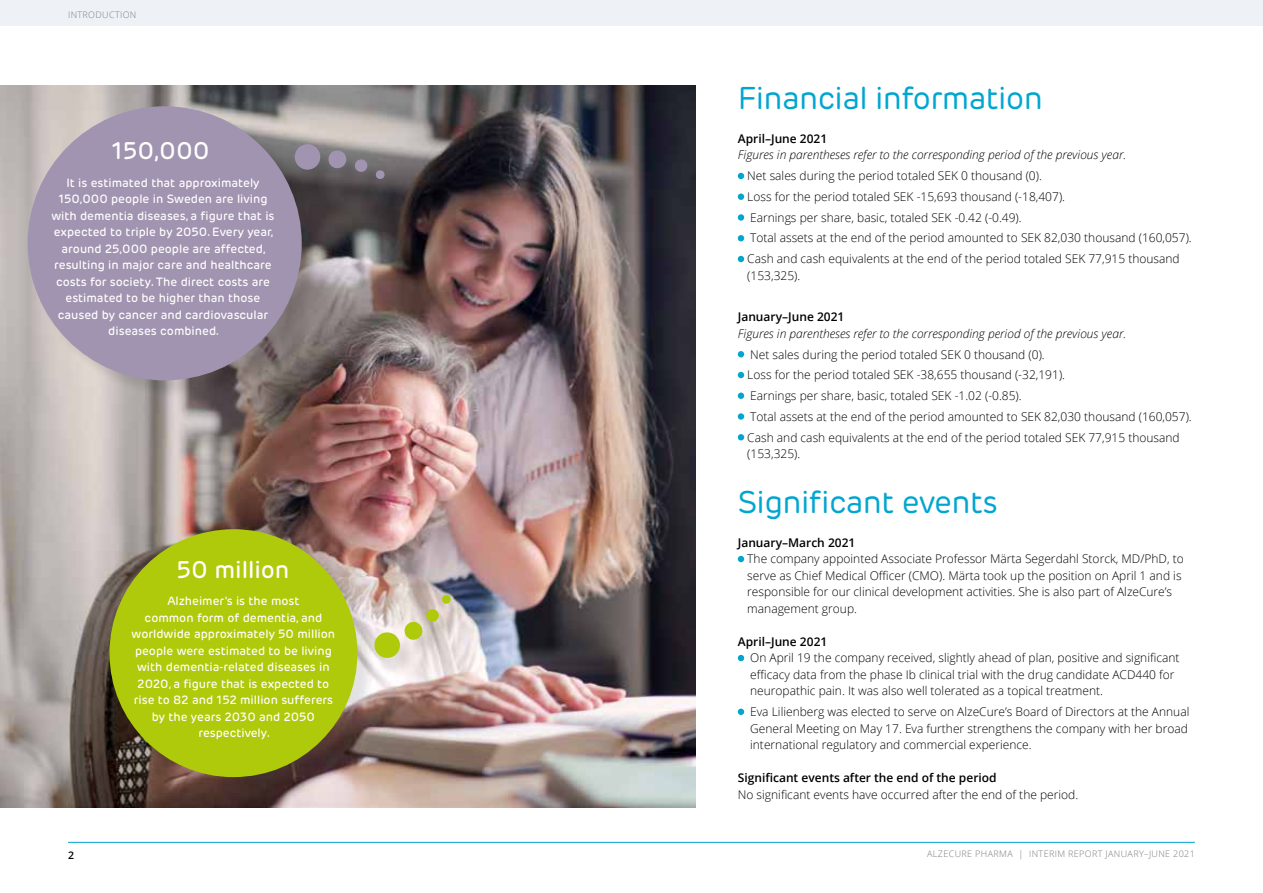
<style>
.page{position:relative;width:1263px;height:893px;background:#fff}
.page>*{position:absolute;margin:0;border:0;box-sizing:border-box;transform-origin:0 0}
.t1{font:31.5px "Rubrik New";letter-spacing:-.02em;color:#00a6d0}
.t2{font:500 24px "Rubrik New";letter-spacing:-.005em;color:#fff}
.t3{font:300 12px/20.7px "Open Sans";color:#000}
.t4{font:500 12px/16.5px "Rubrik New";color:#fff;text-align:center}
.t5{font:italic 300 12px "Open Sans";color:#000}
.t6{font:600 12px "Open Sans";color:#000}
.t7{font:600 10.5px "Open Sans";color:#000}
.t8{font:300 9px "Open Sans";letter-spacing:.04em;color:#7c7b7b}
</style>
<div class="page">
<hr style="left:68px;top:842px;width:1127px;height:1px;background:#00a6d0">
<div style="left:0;top:0;width:1263px;height:26px;background:#eef2f7"></div>
<svg style="left:738px;top:173px;width:6px;height:6px"></svg>
<svg style="left:738px;top:194px;width:6px;height:6px"></svg>
<div style="left:738px;top:214px;width:6px;height:7px;background:#00a6d0;border-radius:50%"></div>
<svg style="left:738px;top:235px;width:6px;height:6px"></svg>
<svg style="left:738px;top:256px;width:6px;height:6px"></svg>
<svg style="left:738px;top:351px;width:6px;height:6px"></svg>
<svg style="left:738px;top:372px;width:6px;height:6px"></svg>
<svg style="left:738px;top:393px;width:6px;height:6px"></svg>
<div style="left:738px;top:413px;width:6px;height:7px;background:#00a6d0;border-radius:50%"></div>
<svg style="left:738px;top:434px;width:6px;height:6px"></svg>
<svg style="left:738px;top:556px;width:6px;height:6px"></svg>
<svg style="left:738px;top:655px;width:6px;height:6px"></svg>
<svg style="left:738px;top:709px;width:6px;height:6px"></svg>
<img style="left:0;top:85px;width:695px;height:723px">
<div style="left:377px;top:598px;width:92px;height:78px;background:#000;opacity:.11"></div>
<svg style="left:376px;top:594px;width:75px;height:65px;background:#d3cfa7"></svg>
<div style="left:297px;top:147px;width:106px;height:50px;background:#000;opacity:.11"></div>
<svg style="left:320px;top:143px;width:27px;height:28px"></svg>
<svg style="left:354px;top:159px;width:14px;height:14px"></svg>
<svg style="left:375px;top:170px;width:10px;height:10px"></svg>
<div style="left:30px;top:109px;width:290px;height:290px;background:#000;opacity:.11"></div>
<div style="left:28px;top:106px;width:274px;height:274px;background:#a194b0;border-radius:50%"></div>
<div style="left:112px;top:531px;width:264px;height:264px;background:#000;opacity:.11"></div>
<div style="left:109px;top:529px;width:248px;height:248px;background:#afca0b;border-radius:50%"></div>
<p class="t8" style="left:68px;top:8px;width:70px">INTRODUCTION</p>
<h2 class="t2" style="left:111px;top:136px;width:100px">150,000</h2>
<p class="t4" style="left:51px;top:174px;width:225px">It is estimated that approximately 150,000 people in Sweden are living with dementia diseases, a figure that is expected to triple by 2050. Every year, around 25,000 people are affected, resulting in major care and healthcare costs for society. The direct costs are estimated to be higher than those caused by cancer and cardiovascular diseases combined.</p>
<h2 class="t2" style="left:177px;top:555px;width:114px">50 million</h2>
<p class="t4" style="left:132px;top:593px;width:205px">Alzheimer’s is the most<br>common form of dementia, and worldwide approximately 50 million people were estimated to be living with dementia-related diseases in<br>2020, a figure that is expected to rise to 82 and 152 million sufferers by the years 2030 and 2050 respectively.</p>
<h1 class="t1" style="left:738px;top:80px;width:307px">Financial information</h1>
<p class="t6" style="left:738px;top:130px;width:91px">April–June 2021</p>
<p class="t5" style="left:738px;top:147px;width:390px">Figures in parentheses refer to the corresponding period of the previous year.</p>
<p class="t3" style="left:747px;top:165px;width:446px">Net sales during the period totaled SEK 0 thousand (0).<br>Loss for the period totaled SEK -15,693 thousand (-18,407).<br>Earnings per share, basic, totaled SEK -0.42 (-0.49).<br>Total assets at the end of the period amounted to SEK 82,030 thousand (160,057).<br>Cash and cash equivalents at the end of the period totaled SEK 77,915 thousand</p>
<p class="t3" style="left:747px;top:265px;width:55px">(153,325).</p>
<p class="t6" style="left:738px;top:309px;width:108px">January–June 2021</p>
<p class="t5" style="left:738px;top:325px;width:390px">Figures in parentheses refer to the corresponding period of the previous year.</p>
<p class="t3" style="left:747px;top:343px;width:446px">Net sales during the period totaled SEK 0 thousand (0).<br>Loss for the period totaled SEK -38,655 thousand (-32,191).<br>Earnings per share, basic, totaled SEK -1.02 (-0.85).<br>Total assets at the end of the period amounted to SEK 82,030 thousand (160,057).<br>Cash and cash equivalents at the end of the period totaled SEK 77,915 thousand</p>
<p class="t3" style="left:747px;top:443px;width:55px">(153,325).</p>
<h1 class="t1" style="left:738px;top:484px;width:261px">Significant events</h1>
<p class="t6" style="left:738px;top:534px;width:119px">January–March 2021</p>
<p class="t3" style="left:747px;top:550px;width:438px;line-height:16.5px">The company appointed Associate Professor Märta Segerdahl Storck, MD/PhD, to serve as Chief Medical Officer (CMO). Märta took up the position on April 1 and is responsible for our clinical development activities. She is also part of AlzeCure’s management group.</p>
<p class="t6" style="left:738px;top:633px;width:91px">April–June 2021</p>
<p class="t3" style="left:750px;top:649px;width:431px;line-height:16.5px">On April 19 the company received, slightly ahead of plan, positive and significant efficacy data from the phase Ib clinical trial with the drug candidate ACD440 for neuropathic pain. It was also well tolerated as a topical treatment.</p>
<p class="t3" style="left:750px;top:703px;width:441px;line-height:16.5px">Eva Lilienberg was elected to serve on AlzeCure’s Board of Directors at the Annual<br>General Meeting on May 17. Eva further strengthens the company with her broad international regulatory and commercial experience.</p>
<p class="t6" style="left:738px;top:769px;width:260px">Significant events after the end of the period</p>
<p class="t3" style="left:738px;top:783px;width:342px">No significant events have occurred after the end of the period.</p>
<p class="t7" style="left:68px;top:847px;width:7px">2</p>
<p class="t8" style="left:927px;top:848px;width:269px">ALZECURE PHARMA | INTERIM REPORT JANUARY–JUNE 2021</p>
</div>
